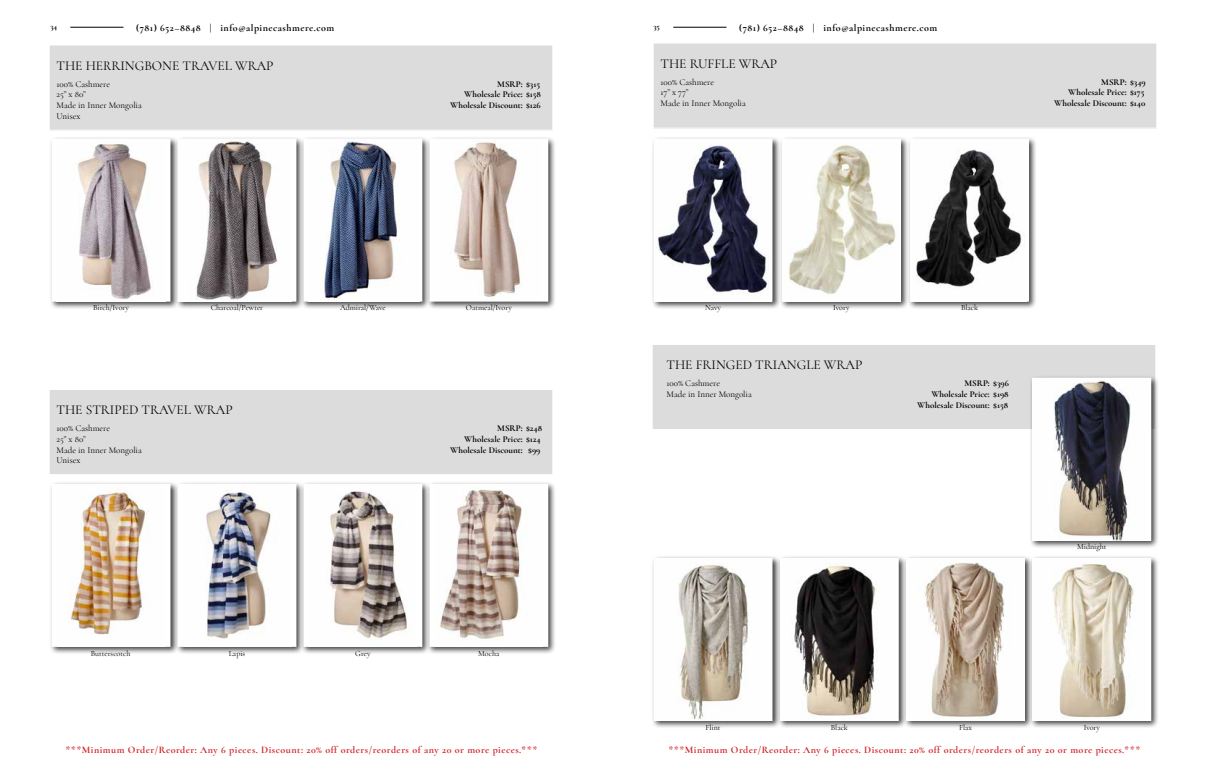
<style>
.page{position:relative;width:1206px;height:774px;background:#fff}
.page>*{position:absolute;margin:0;border:0;box-sizing:border-box;transform-origin:0 0}
.t1{font:13.5px "Cormorant";color:#000}
.t2{font:700 10px "Cormorant";letter-spacing:.05em;color:#d2232a}
.t3{font:700 10px "Cormorant";letter-spacing:.05em;color:#000}
.t4{font:700 9px/10.8px "Cormorant";color:#000;text-align:right}
.t5{font:9px/10.8px "Cormorant";color:#000}
.t6{font:8px "Cormorant";color:#000}
.t7{font:700 8px "Cormorant";color:#000}
</style>
<div class="page">
<hr style="left:70px;top:27px;width:54px;height:1px;background:#000">
<hr style="left:673px;top:27px;width:54px;height:1px;background:#000">
<div style="left:653px;top:43px;width:504px;height:85px;background:#dcdcdc"></div>
<div style="left:653px;top:43px;width:504px;height:86px;border:1px solid #fff"></div>
<div style="left:651px;top:136px;width:130px;height:174px;background:#000;opacity:.75"></div>
<img style="left:656px;top:141px;width:114px;height:159px">
<div style="left:779px;top:136px;width:130px;height:174px;background:#000;opacity:.75"></div>
<img style="left:784px;top:141px;width:115px;height:159px">
<div style="left:907px;top:136px;width:130px;height:174px;background:#000;opacity:.75"></div>
<img style="left:912px;top:141px;width:115px;height:159px">
<div style="left:651px;top:555px;width:130px;height:174px;background:#000;opacity:.75"></div>
<img style="left:656px;top:560px;width:112px;height:159px">
<div style="left:777px;top:555px;width:130px;height:174px;background:#000;opacity:.75"></div>
<div style="left:780px;top:558px;width:118px;height:162px;background:#fff"></div>
<img style="left:794px;top:565px;width:82px;height:154px">
<div style="left:780px;top:558px;width:119px;height:163px;border:1px solid #fff"></div>
<div style="left:903px;top:555px;width:130px;height:174px;background:#000;opacity:.75"></div>
<img style="left:908px;top:560px;width:115px;height:159px">
<div style="left:1030px;top:555px;width:129px;height:174px;background:#000;opacity:.75"></div>
<img style="left:1034px;top:560px;width:115px;height:159px">
<div style="left:652px;top:344px;width:504px;height:86px;background:#dcdcdc"></div>
<div style="left:652px;top:344px;width:504px;height:86px;border:1px solid #fff"></div>
<div style="left:1030px;top:375px;width:129px;height:174px;background:#000;opacity:.75"></div>
<img style="left:1034px;top:380px;width:115px;height:159px">
<div style="left:1032px;top:378px;width:119px;height:163px;border:1px solid #fff"></div>
<div style="left:49px;top:45px;width:504px;height:85px;background:#dcdcdc"></div>
<div style="left:49px;top:45px;width:504px;height:86px;border:1px solid #fff"></div>
<div style="left:49px;top:481px;width:130px;height:174px;background:#000;opacity:.75"></div>
<div style="left:52px;top:484px;width:118px;height:162px;background:#fff"></div>
<img style="left:69px;top:491px;width:78px;height:144px">
<div style="left:175px;top:481px;width:129px;height:174px;background:#000;opacity:.75"></div>
<div style="left:178px;top:484px;width:118px;height:162px;background:#fff"></div>
<img style="left:206px;top:486px;width:65px;height:153px">
<div style="left:301px;top:481px;width:129px;height:174px;background:#000;opacity:.75"></div>
<div style="left:304px;top:484px;width:118px;height:162px;background:#fff"></div>
<img style="left:330px;top:491px;width:77px;height:150px">
<div style="left:427px;top:481px;width:129px;height:174px;background:#000;opacity:.75"></div>
<div style="left:430px;top:484px;width:118px;height:162px;background:#fff"></div>
<img style="left:439px;top:489px;width:83px;height:150px">
<div style="left:429px;top:484px;width:119px;height:163px;border:1px solid #fff"></div>
<div style="left:49px;top:390px;width:504px;height:85px;background:#dcdcdc"></div>
<div style="left:49px;top:389px;width:504px;height:86px;border:1px solid #fff"></div>
<div style="left:49px;top:136px;width:130px;height:174px;background:#000;opacity:.75"></div>
<div style="left:52px;top:139px;width:118px;height:162px;background:#fff"></div>
<img style="left:78px;top:144px;width:73px;height:155px">
<div style="left:175px;top:136px;width:129px;height:174px;background:#000;opacity:.75"></div>
<div style="left:178px;top:139px;width:118px;height:162px;background:#fff"></div>
<img style="left:196px;top:141px;width:82px;height:159px">
<div style="left:301px;top:136px;width:129px;height:174px;background:#000;opacity:.75"></div>
<div style="left:304px;top:139px;width:118px;height:162px;background:#fff"></div>
<img style="left:324px;top:141px;width:76px;height:159px">
<div style="left:427px;top:136px;width:129px;height:174px;background:#000;opacity:.75"></div>
<div style="left:430px;top:139px;width:118px;height:162px;background:#fff"></div>
<img style="left:454px;top:141px;width:67px;height:159px">
<div style="left:429px;top:139px;width:119px;height:163px;border:1px solid #fff"></div>
<p class="t7" style="left:50px;top:21px;width:8px">34</p>
<p class="t3" style="left:136px;top:21px;width:200px">(781) 652–8848 | info@alpinecashmere.com</p>
<p class="t7" style="left:653px;top:21px;width:8px">35</p>
<p class="t3" style="left:739px;top:21px;width:200px">(781) 652–8848 | info@alpinecashmere.com</p>
<h1 class="t1" style="left:661px;top:55px;width:118px">THE RUFFLE WRAP</h1>
<p class="t5" style="left:661px;top:76px;width:87px">100% Cashmere<br>17” x 77”<br>Made in Inner Mongolia</p>
<p class="t4" style="left:1054px;top:76px;width:93px">MSRP: $349<br>Wholesale Price: $175<br>Wholesale Discount: $140</p>
<h1 class="t1" style="left:57px;top:57px;width:219px">THE HERRINGBONE TRAVEL WRAP</h1>
<p class="t5" style="left:57px;top:78px;width:87px">100% Cashmere<br>25” x 80”<br>Made in Inner Mongolia<br>Unisex</p>
<p class="t4" style="left:450px;top:78px;width:92px">MSRP: $315<br>Wholesale Price: $158<br>Wholesale Discount: $126</p>
<p class="t6" style="left:93px;top:303px;width:37px">Birch/Ivory</p>
<p class="t6" style="left:211px;top:303px;width:54px">Charcoal/Pewter</p>
<p class="t6" style="left:340px;top:303px;width:47px">Admiral/Wave</p>
<p class="t6" style="left:466px;top:303px;width:48px">Oatmeal/Ivory</p>
<h1 class="t1" style="left:57px;top:402px;width:178px">THE STRIPED TRAVEL WRAP</h1>
<p class="t5" style="left:57px;top:423px;width:87px">100% Cashmere<br>25” x 80”<br>Made in Inner Mongolia<br>Unisex</p>
<p class="t4" style="left:497px;top:423px;width:46px">MSRP: $248</p>
<p class="t4" style="left:464px;top:434px;width:78px">Wholesale Price: $124</p>
<p class="t4" style="left:450px;top:444px;width:74px">Wholesale Discount:</p>
<p class="t4" style="left:528px;top:444px;width:14px">$99</p>
<p class="t6" style="left:91px;top:648px;width:41px">Butterscotch</p>
<p class="t6" style="left:229px;top:648px;width:18px">Lapis</p>
<p class="t6" style="left:355px;top:648px;width:17px">Grey</p>
<p class="t6" style="left:478px;top:648px;width:23px">Mocha</p>
<p class="t6" style="left:705px;top:303px;width:18px">Navy</p>
<p class="t6" style="left:833px;top:303px;width:18px">Ivory</p>
<p class="t6" style="left:961px;top:303px;width:19px">Black</p>
<h1 class="t1" style="left:666px;top:356px;width:197px">THE FRINGED TRIANGLE WRAP</h1>
<p class="t5" style="left:666px;top:378px;width:87px">100% Cashmere<br>Made in Inner Mongolia</p>
<p class="t4" style="left:917px;top:378px;width:93px">MSRP: $396<br>Wholesale Price: $198<br>Wholesale Discount: $158</p>
<p class="t6" style="left:1077px;top:542px;width:31px">Midnight</p>
<p class="t6" style="left:706px;top:722px;width:17px">Flint</p>
<p class="t6" style="left:831px;top:722px;width:19px">Black</p>
<p class="t6" style="left:959px;top:722px;width:14px">Flax</p>
<p class="t6" style="left:1084px;top:722px;width:18px">Ivory</p>
<p class="t2" style="left:66px;top:744px;width:473px">***Minimum Order/Reorder: Any 6 pieces. Discount: 20% off orders/reorders of any 20 or more pieces.***</p>
<p class="t2" style="left:669px;top:744px;width:473px">***Minimum Order/Reorder: Any 6 pieces. Discount: 20% off orders/reorders of any 20 or more pieces.***</p>
</div>
